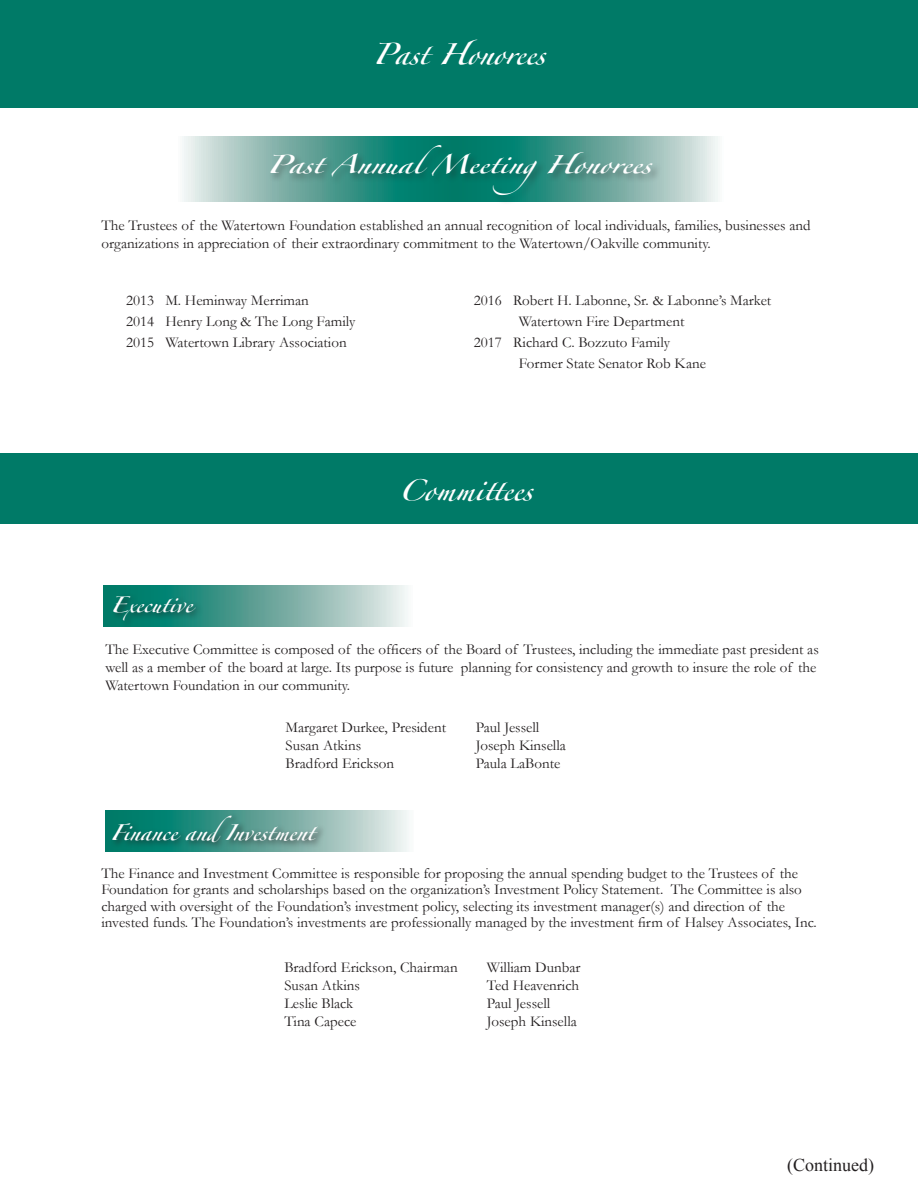
<style>
.page{position:relative;width:918px;height:1188px;background:#fff}
.page>*{position:absolute;margin:0;border:0;box-sizing:border-box;transform-origin:0 0}
.t1{font:48px "Zapfino Forte LT Pro";color:#fff}
.t2{font:41.25px "Zapfino Forte LT Pro";color:#fff;scale:1.16 1}
.t3{font:36px "Zapfino Forte LT Pro";color:#fff}
.t4{font:18px "Times New Roman";color:#231f20}
.t5{font:15px/18px "Garamond";color:#231f20}
</style>
<div class="page">
<div style="left:0;top:0;width:918px;height:108px;background:#007a67"></div>
<svg style="left:104px;top:585px;width:304px;height:42px;background:#7cb2aa"></svg>
<div style="left:111px;top:594px;width:93px;height:35px;background:#231f20;opacity:.75"></div>
<svg style="left:105px;top:810px;width:304px;height:41px;background:#a7cac4"></svg>
<div style="left:110px;top:813px;width:216px;height:38px;background:#231f20;opacity:.75"></div>
<div style="left:0;top:453px;width:918px;height:71px;background:#007a67"></div>
<svg style="left:182px;top:136px;width:536px;height:65px;background:#a0c6c0"></svg>
<div style="left:269px;top:144px;width:393px;height:61px;background:#231f20;opacity:.4"></div>
<p class="t1" style="left:373px;top:19px;width:174px">Past Honorees</p>
<p class="t2" style="left:267px;top:135px;width:333px">Past Annual MeetingHonorees</p>
<p class="t5" style="left:101px;top:216px;width:711px">The Trustees of the Watertown Foundation established an annual recognition of local individuals, families, businesses and organizations in appreciation of their extraordinary commitment to the Watertown/Oakville community.</p>
<p class="t5" style="left:126px;top:291px;width:184px">2013 M. Heminway Merriman</p>
<p class="t5" style="left:126px;top:312px;width:231px">2014 Henry Long &amp; The Long Family</p>
<p class="t5" style="left:126px;top:333px;width:222px">2015 Watertown Library Association</p>
<p class="t3" style="left:110px;top:579px;width:84px">Executive</p>
<p class="t5" style="left:474px;top:291px;width:299px">2016 Robert H. Labonne, Sr. &amp; Labonne’s Market</p>
<p class="t5" style="left:519px;top:312px;width:167px">Watertown Fire Department</p>
<p class="t5" style="left:474px;top:333px;width:198px">2017 Richard C. Bozzuto Family</p>
<p class="t5" style="left:519px;top:354px;width:189px">Former State Senator Rob Kane</p>
<p class="t1" style="left:399px;top:456px;width:135px">Committees</p>
<p class="t5" style="left:105px;top:640px;width:715px">The Executive Committee is composed of the officers of the Board of Trustees, including the immediate past president as well as a member of the board at large. Its purpose is future planning for consistency and growth to insure the role of the<br>Watertown Foundation in our community.</p>
<p class="t5" style="left:286px;top:718px;width:162px">Margaret Durkee, President</p>
<p class="t5" style="left:286px;top:736px;width:77px">Susan Atkins</p>
<p class="t5" style="left:286px;top:754px;width:110px">Bradford Erickson</p>
<p class="t3" style="left:110px;top:807px;width:206px">Finance and Investment</p>
<p class="t5" style="left:476px;top:718px;width:65px">Paul Jessell</p>
<p class="t5" style="left:476px;top:736px;width:92px">Joseph Kinsella</p>
<p class="t5" style="left:476px;top:754px;width:86px">Paula LaBonte</p>
<p class="t5" style="left:101px;top:865px;width:717px;line-height:16.5px">The Finance and Investment Committee is responsible for proposing the annual spending budget to the Trustees of the Foundation for grants and scholarships based on the organization’s Investment Policy Statement. The Committee is also charged with oversight of the Foundation’s investment policy, selecting its investment manager(s) and direction of the invested funds. The Foundation’s investments are professionally managed by the investment firm of Halsey Associates, Inc.</p>
<p class="t5" style="left:284px;top:958px;width:175px">Bradford Erickson, Chairman</p>
<p class="t5" style="left:284px;top:976px;width:77px">Susan Atkins</p>
<p class="t5" style="left:284px;top:994px;width:71px">Leslie Black</p>
<p class="t5" style="left:284px;top:1012px;width:74px">Tina Capece</p>
<p class="t5" style="left:487px;top:958px;width:95px">William Dunbar</p>
<p class="t5" style="left:487px;top:976px;width:94px">Ted Heavenrich</p>
<p class="t5" style="left:487px;top:994px;width:65px">Paul Jessell</p>
<p class="t5" style="left:487px;top:1012px;width:92px">Joseph Kinsella</p>
<p class="t4" style="left:787px;top:1153px;width:88px">(Continued)</p>
</div>
